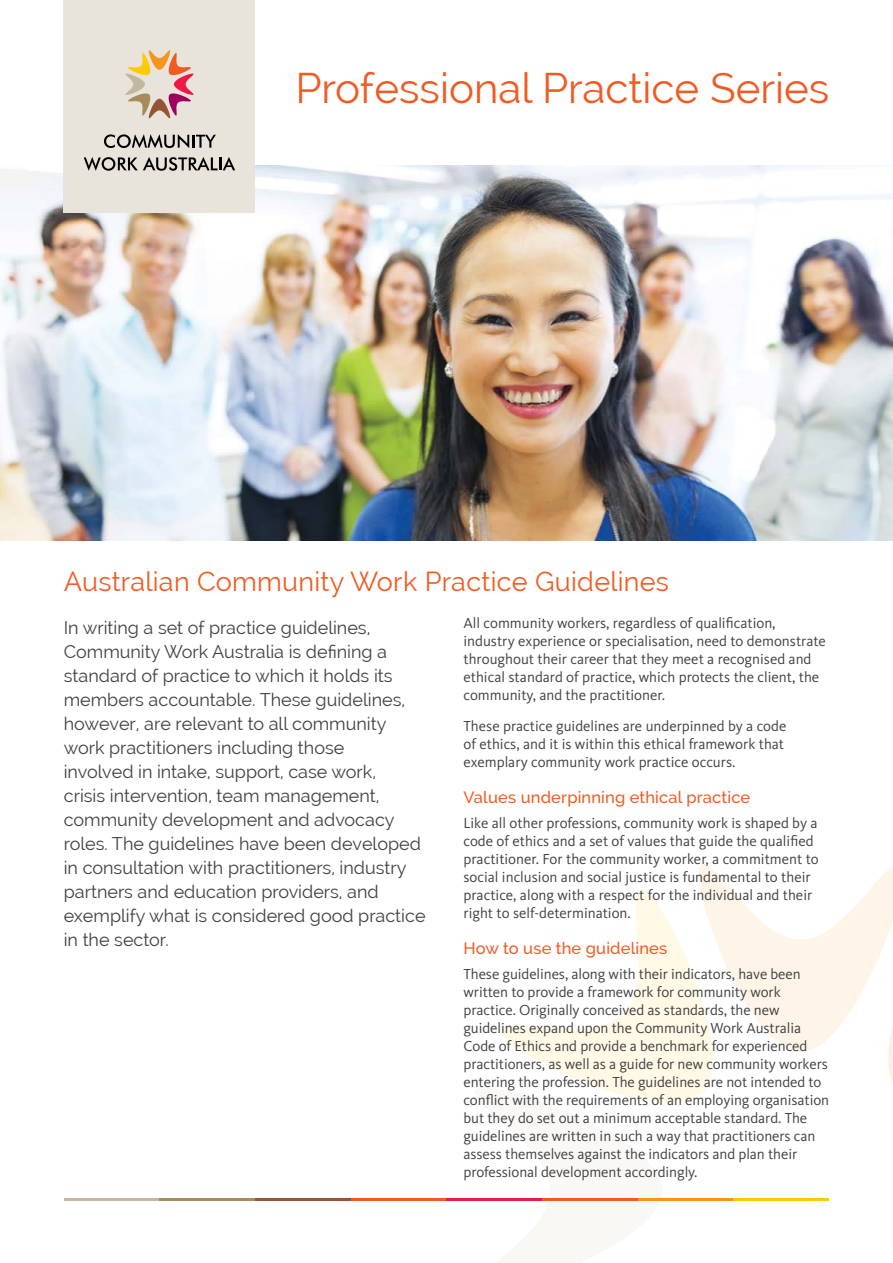
<style>
.page{position:relative;width:893px;height:1263px;background:#fff}
.page>*{position:absolute;margin:0;border:0;box-sizing:border-box;transform-origin:0 0}
.t1{font:42px "Raleway";color:#f15a22}
.t2{font:27px "Raleway";letter-spacing:.01em;color:#f15a22}
.t3{font:18px/24px "Raleway";color:#414042}
.Sub_heading{font:500 16.5px "Raleway";letter-spacing:.01em;color:#f15a22}
.Body_copy_last_paragraph{font:15px/18px "Kievit OT";letter-spacing:-.005em;color:#414042}
.Body_copy{font:15px/18px "Kievit OT";color:#414042}
</style>
<div class="page">
<svg style="left:475px;top:864px;width:418px;height:337px"></svg>
<img style="left:0;top:166px;width:893px;height:374px">
<div style="left:64px;top:0;width:191px;height:213px;background:#e8e3db"></div>
<hr style="left:64px;top:1198px;width:95px;height:2px;background:#c3b89f">
<hr style="left:159px;top:1198px;width:96px;height:2px;background:#a98a5b">
<hr style="left:255px;top:1198px;width:96px;height:2px;background:#955436">
<hr style="left:351px;top:1198px;width:95px;height:2px;background:#f15a22">
<hr style="left:446px;top:1198px;width:96px;height:2px;background:#ed1846">
<hr style="left:542px;top:1198px;width:96px;height:2px;background:#f15a22">
<hr style="left:638px;top:1198px;width:95px;height:2px;background:#f7941e">
<hr style="left:733px;top:1198px;width:96px;height:2px;background:#ffcb05">
<svg style="left:125px;top:50px;width:68px;height:68px"></svg>
<svg style="left:104px;top:134px;width:112px;height:14px"></svg>
<svg style="left:84px;top:157px;width:151px;height:14px"></svg>
<p class="t1" style="left:295px;top:63px;width:535px">Professional Practice Series</p>
<p class="t2" style="left:64px;top:566px;width:607px">Australian Community Work Practice Guidelines</p>
<p class="t3" style="left:64px;top:615px;width:363px">In writing a set of practice guidelines, Community Work Australia is defining a standard of practice to which it holds its members accountable. These guidelines, however, are relevant to all community work practitioners including those<br>involved in intake, support, case work,<br>crisis intervention, team management, community development and advocacy roles. The guidelines have been developed in consultation with practitioners, industry partners and education providers, and exemplify what is considered good practice in the sector.</p>
<p class="Body_copy" style="left:463px;top:614px;width:364px">All community workers, regardless of qualification, industry experience or specialisation, need to demonstrate throughout their career that they meet a recognised and ethical standard of practice, which protects the client, the community, and the practitioner.</p>
<p class="Body_copy_last_paragraph" style="left:463px;top:717px;width:324px">These practice guidelines are underpinned by a code of ethics, and it is within this ethical framework that exemplary community work practice occurs.</p>
<p class="Sub_heading" style="left:463px;top:788px;width:288px">Values underpinning ethical practice</p>
<p class="Body_copy_last_paragraph" style="left:463px;top:813px;width:357px">Like all other professions, community work is shaped by a code of ethics and a set of values that guide the qualified practitioner. For the community worker, a commitment to social inclusion and social justice is fundamental to their practice, along with a respect for the individual and their right to self-determination.</p>
<p class="Sub_heading" style="left:463px;top:939px;width:205px">How to use the guidelines</p>
<p class="Body_copy_last_paragraph" style="left:463px;top:964px;width:367px">These guidelines, along with their indicators, have been written to provide a framework for community work practice. Originally conceived as standards, the new guidelines expand upon the Community Work Australia Code of Ethics and provide a benchmark for experienced practitioners, as well as a guide for new community workers entering the profession. The guidelines are not intended to conflict with the requirements of an employing organisation but they do set out a minimum acceptable standard. The guidelines are written in such a way that practitioners can assess themselves against the indicators and plan their professional development accordingly.</p>
</div>
